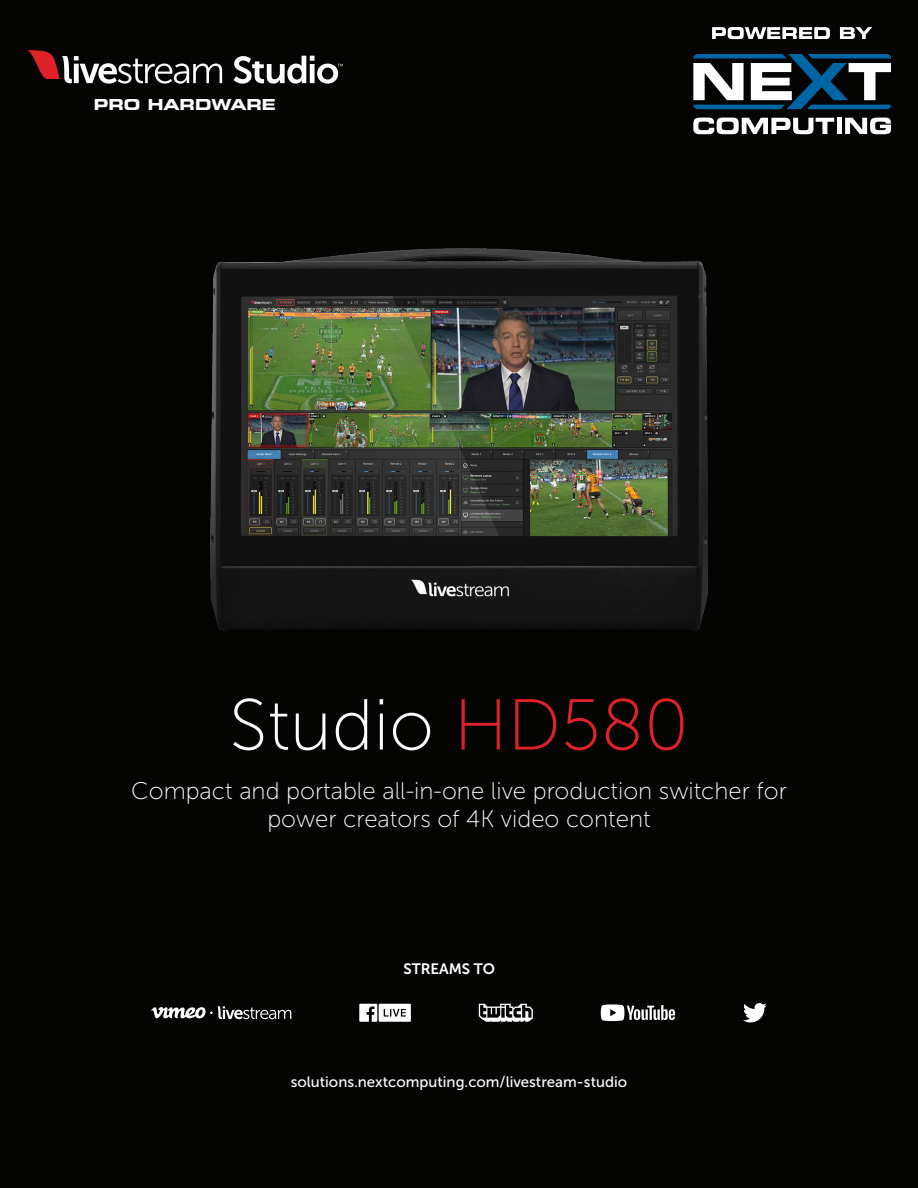
<style>
.page{position:relative;width:918px;height:1188px;background:#040503}
.page>*{position:absolute;margin:0;border:0;box-sizing:border-box;transform-origin:0 0}
.t1{font:72px "Museo Sans 100";color:#fff}
.t2{font:24px/28.8px "Museo Sans 100";color:#fff;text-align:center}
.t3{font:15px "Museo Sans 500";color:#fff}
.t4{font:700 expanded 15px "Square 721 BT";color:#fff}
.t5{font:15px "Museo Sans 700";color:#fff}
.s1{color:#de2226}
</style>
<div class="page">
<img style="left:211px;top:248px;width:496px;height:383px">
<svg style="left:601px;top:1004px;width:74px;height:17px"></svg>
<svg style="left:743px;top:1003px;width:24px;height:19px"></svg>
<svg style="left:479px;top:1004px;width:54px;height:18px"></svg>
<svg style="left:359px;top:1004px;width:52px;height:18px"></svg>
<svg style="left:151px;top:1006px;width:140px;height:13px"></svg>
<svg style="left:27px;top:50px;width:195px;height:34px"></svg>
<svg style="left:234px;top:56px;width:109px;height:28px"></svg>
<svg style="left:712px;top:27px;width:118px;height:12px"></svg>
<svg style="left:840px;top:27px;width:32px;height:12px"></svg>
<svg style="left:693px;top:118px;width:141px;height:16px"></svg>
<div style="left:837px;top:118px;width:5px;height:16px;background:#fff"></div>
<svg style="left:845px;top:118px;width:46px;height:16px"></svg>
<svg style="left:693px;top:54px;width:198px;height:55px"></svg>
<p class="t4" style="left:94px;top:96px;width:183px">PRO HARDWARE</p>
<p class="t1" style="left:229px;top:687px;width:461px">Studio <span class="s1">HD580</span></p>
<p class="t2" style="left:131px;top:776px;width:657px">Compact and portable all-in-one live production switcher for power creators of 4K video content</p>
<p class="t5" style="left:403px;top:961px;width:93px">STREAMS TO</p>
<p class="t3" style="left:291px;top:1074px;width:338px">solutions.nextcomputing.com/livestream-studio</p>
</div>
